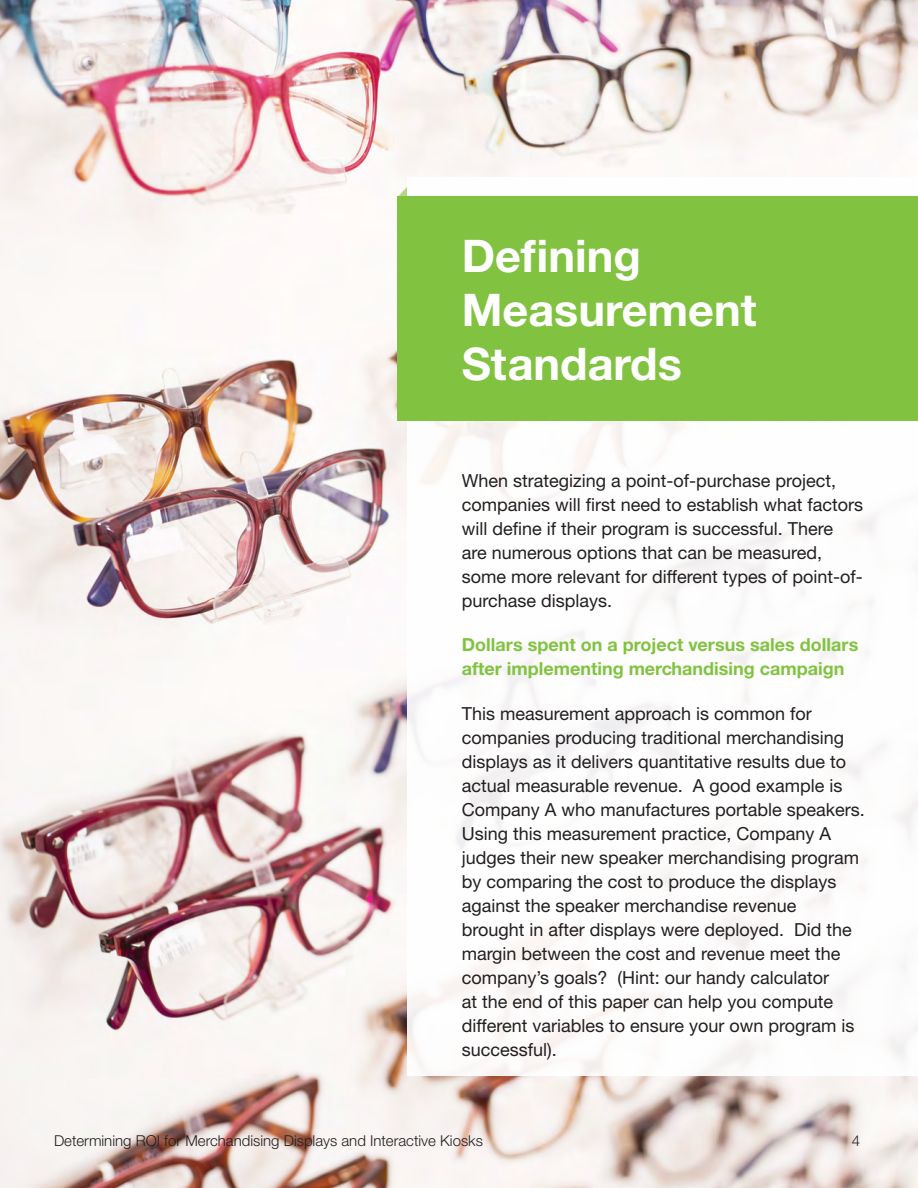
<style>
.page{position:relative;width:918px;height:1188px;background:#fff}
.page>*{position:absolute;margin:0;border:0;box-sizing:border-box;transform-origin:0 0}
.t1{font:700 45px/54px "Helvetica Neue CE";color:#fff}
.t2{font:18px/24px "Helvetica Neue";color:#231f20}
.t3{font:700 18px/24px "Helvetica Neue CE";color:#81c340}
.t4{font:300 15px "Helvetica Neue";color:#231f20}
</style>
<div class="page">
<img style="left:0;top:0;width:918px;height:1188px">
<svg style="left:398px;top:187px;width:9px;height:10px"></svg>
<div style="left:407px;top:177px;width:511px;height:899px;background:#fff"></div>
<div style="left:398px;top:197px;width:520px;height:224px;background:#81c340"></div>
<p class="t1" style="left:462px;top:230px;width:296px">Defining<br>Measurement<br>Standards</p>
<p class="t2" style="left:462px;top:469px;width:403px">When strategizing a point-of-purchase project, companies will first need to establish what factors will define if their program is successful. There<br>are numerous options that can be measured, some more relevant for different types of point-of&shy;purchase displays.</p>
<p class="t3" style="left:462px;top:633px;width:398px">Dollars spent on a project versus sales dollars after implementing merchandising campaign</p>
<p class="t2" style="left:462px;top:701px;width:405px">This measurement approach is common for companies producing traditional merchandising displays as it delivers quantitative results due to actual measurable revenue. A good example is Company A who manufactures portable speakers.<br>Using this measurement practice, Company A judges their new speaker merchandising program by comparing the cost to produce the displays against the speaker merchandise revenue<br>brought in after displays were deployed. Did the margin between the cost and revenue meet the company’s goals? (Hint: our handy calculator<br>at the end of this paper can help you compute different variables to ensure your own program is successful).</p>
<p class="t4" style="left:54px;top:1131px;width:430px">Determining ROI for Merchandising Displays and Interactive Kiosks</p>
<p class="t4" style="left:852px;top:1131px;width:10px">4</p>
</div>
